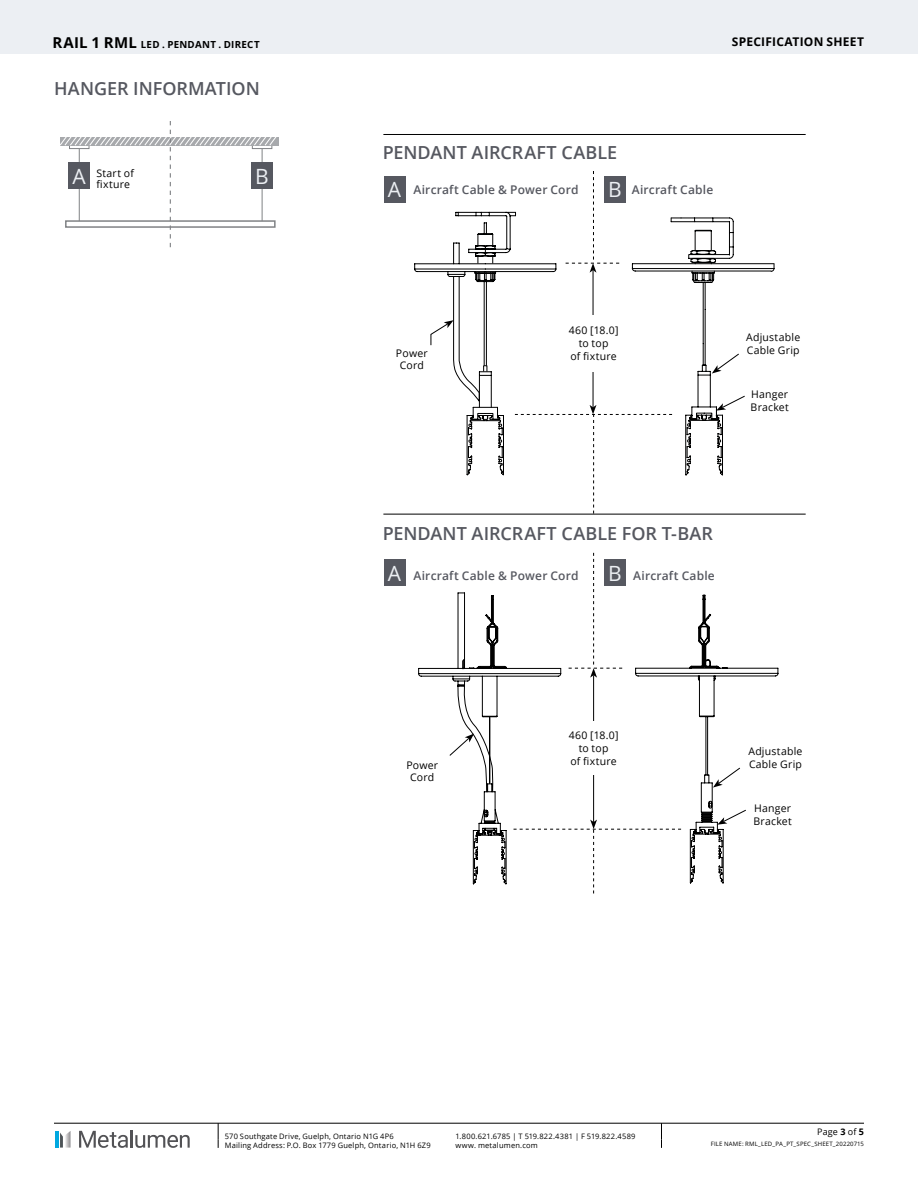
<style>
.page{position:relative;width:918px;height:1188px;background:#fff}
.page>*{position:absolute;margin:0;border:0;box-sizing:border-box;transform-origin:0 0}
.t1{font:21px "Open Sans";color:#eceff3}
.t2{font:600 18px "Open Sans";color:#565860}
.t3{font:600 12px "Open Sans";letter-spacing:.015em;color:#565860}
.t4{font:700 12px "Open Sans";letter-spacing:.02em;color:#000}
.t5{font:10.5px/12.6px "Open Sans";letter-spacing:.02em;color:#000}
.t6{font:700 9.75px "Open Sans";letter-spacing:.025em;color:#000}
.t7{font:9px "Open Sans";letter-spacing:.02em;color:#000}
.t8{font:7.5px/9px "Open Sans";letter-spacing:.025em;color:#000}
.t9{font:6px "Open Sans";letter-spacing:.025em;color:#000}
.s1{font-size:15px}
.s2{font-weight:700}
</style>
<div class="page">
<svg style="left:218px;top:1124px;width:1px;height:24px"></svg>
<svg style="left:661px;top:1124px;width:1px;height:24px"></svg>
<hr style="left:55px;top:1131px;width:3px;height:17px;background:#01a8e0">
<svg style="left:60px;top:1131px;width:11px;height:17px"></svg>
<svg style="left:79px;top:1131px;width:49px;height:17px"></svg>
<hr style="left:130px;top:1130px;width:3px;height:18px;background:#525255">
<svg style="left:135px;top:1135px;width:55px;height:13px"></svg>
<hr style="left:54px;top:1123px;width:810px;height:1px;background:#000">
<div style="left:0;top:0;width:918px;height:54px;background:#eceff3"></div>
<div style="left:384px;top:176px;width:21px;height:26px;background:#565860"></div>
<div style="left:384px;top:559px;width:21px;height:27px;background:#565860"></div>
<svg style="left:60px;top:121px;width:219px;height:126px"></svg>
<div style="left:96px;top:163px;width:45px;height:25px;background:#fff"></div>
<svg style="left:414px;top:171px;width:365px;height:722px"></svg>
<div style="left:383px;top:516px;width:432px;height:35px;background:#fff"></div>
<hr style="left:383px;top:514px;width:423px;height:1px;background:#000">
<hr style="left:383px;top:134px;width:423px;height:1px;background:#000">
<h3 class="t6" style="left:52px;top:38px;width:209px"><span class="s1">RAIL 1 RML</span> LED . PENDANT . DIRECT</h3>
<h3 class="t4" style="left:732px;top:33px;width:134px">SPECIFICATION SHEET</h3>
<h2 class="t2" style="left:54px;top:76px;width:207px">HANGER INFORMATION</h2>
<h1 class="t1" style="left:73px;top:162px;width:15px">A</h1>
<h1 class="t1" style="left:255px;top:162px;width:15px">B</h1>
<h3 class="t5" style="left:96px;top:167px;width:39px;line-height:11.6px">Start of fixture</h3>
<h2 class="t2" style="left:383px;top:140px;width:236px">PENDANT AIRCRAFT CABLE</h2>
<h1 class="t1" style="left:388px;top:175px;width:15px">A</h1>
<h3 class="t3" style="left:414px;top:182px;width:167px">Aircraft Cable &amp; Power Cord</h3>
<h1 class="t1" style="left:608px;top:175px;width:15px">B</h1>
<h3 class="t3" style="left:632px;top:182px;width:83px">Aircraft Cable</h3>
<h3 class="t5" style="left:396px;top:346px;width:33px;text-align:center">Power<br>Cord</h3>
<h3 class="t5" style="left:569px;top:324px;width:51px;text-align:center">460 [18.0] to top<br>of fixture</h3>
<h3 class="t5" style="left:746px;top:331px;width:56px">Adjustable<br>Cable Grip</h3>
<h3 class="t5" style="left:751px;top:388px;width:40px">Hanger<br>Bracket</h3>
<h2 class="t2" style="left:383px;top:522px;width:332px">PENDANT AIRCRAFT CABLE FOR T-BAR</h2>
<h1 class="t1" style="left:388px;top:559px;width:15px">A</h1>
<h3 class="t3" style="left:414px;top:567px;width:167px">Aircraft Cable &amp; Power Cord</h3>
<h1 class="t1" style="left:608px;top:559px;width:15px">B</h1>
<h3 class="t3" style="left:633px;top:567px;width:83px">Aircraft Cable</h3>
<h3 class="t5" style="left:406px;top:758px;width:33px;text-align:center">Power<br>Cord</h3>
<h3 class="t5" style="left:569px;top:729px;width:51px;text-align:center">460 [18.0] to top<br>of fixture</h3>
<h3 class="t5" style="left:748px;top:745px;width:56px">Adjustable<br>Cable Grip</h3>
<h3 class="t5" style="left:754px;top:802px;width:40px">Hanger<br>Bracket</h3>
<p class="t8" style="left:225px;top:1131px;width:207px">570 Southgate Drive, Guelph, Ontario N1G 4P6<br>Mailing Address: P.O. Box 1779 Guelph, Ontario, N1H 6Z9</p>
<p class="t8" style="left:455px;top:1131px;width:181px">1.800.621.6785 | T 519.822.4381 | F 519.822.4589 www. metalumen.com</p>
<p class="t7" style="left:817px;top:1125px;width:48px">Page <span class="s2">3</span> of <span class="s2">5</span></p>
<p class="t9" style="left:711px;top:1140px;width:155px">FILE NAME: RML_LED_PA_PT_SPEC_SHEET_20220715</p>
</div>
